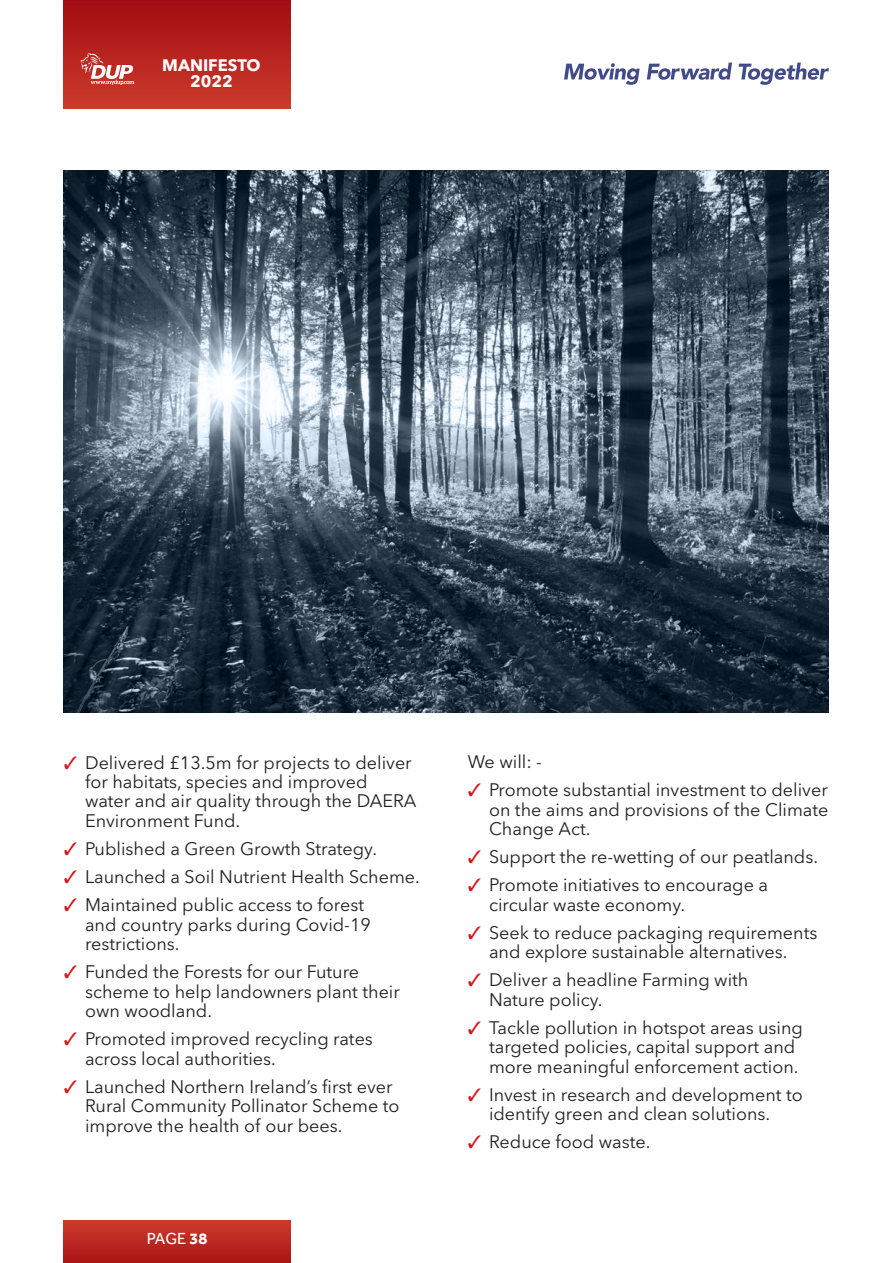
<style>
.page{position:relative;width:893px;height:1263px;background:#fff}
.page>*{position:absolute;margin:0;border:0;box-sizing:border-box;transform-origin:0 0}
.t1{font:18px/19.5px "Avenir Next LT Pro";color:#231f20}
.t2{font:700 16.5px/16.5px "Avenir Next LT Pro";color:#fff;text-align:center}
.t3{font:16.5px "Effra";color:#fff}
.s1{color:#d7171f}
.s2{font-weight:700}
</style>
<div class="page">
<div style="left:64px;top:0;width:227px;height:108px;background:linear-gradient(to bottom,#a30c11,#cc3a2c)"></div>
<svg style="left:81px;top:53px;width:53px;height:32px"></svg>
<div style="left:64px;top:1220px;width:227px;height:43px;background:linear-gradient(to bottom,#ce3b2d,#aa1415)"></div>
<svg style="left:564px;top:63px;width:76px;height:22px"></svg>
<svg style="left:647px;top:63px;width:85px;height:17px"></svg>
<svg style="left:739px;top:63px;width:90px;height:22px"></svg>
<img style="left:63px;top:170px;width:766px;height:542px">
<p class="t2" style="left:162px;top:57px;width:100px">MANIFESTO<br>2022</p>
<p class="t1" style="left:85px;top:752px;width:333px;text-indent:-21px"><span class="s1">✓</span> Delivered £13.5m for projects to deliver for habitats, species and improved water and air quality through the DAERA Environment Fund.</p>
<p class="t1" style="left:64px;top:839px;width:315px"><span class="s1">✓</span> Published a Green Growth Strategy.</p>
<p class="t1" style="left:64px;top:867px;width:358px"><span class="s1">✓</span> Launched a Soil Nutrient Health Scheme.</p>
<p class="t1" style="left:85px;top:895px;width:287px;text-indent:-21px"><span class="s1">✓</span> Maintained public access to forest and country parks during Covid-19 restrictions.</p>
<p class="t1" style="left:85px;top:962px;width:316px;text-indent:-21px"><span class="s1">✓</span> Funded the Forests for our Future scheme to help landowners plant their own woodland.</p>
<p class="t1" style="left:85px;top:1029px;width:289px;text-indent:-21px"><span class="s1">✓</span> Promoted improved recycling rates across local authorities.</p>
<p class="t1" style="left:85px;top:1076px;width:316px;text-indent:-21px"><span class="s1">✓</span> Launched Northern Ireland’s first ever<br>Rural Community Pollinator Scheme to improve the health of our bees.</p>
<p class="t3" style="left:147px;top:1229px;width:62px">PAGE <span class="s2">38</span></p>
<p class="t1" style="left:468px;top:752px;width:76px">We will: -</p>
<p class="t1" style="left:489px;top:780px;width:341px;text-align:justify;text-indent:-21px"><span class="s1">✓</span> Promote substantial investment to deliver on the aims and provisions of the Climate Change Act.</p>
<p class="t1" style="left:468px;top:847px;width:352px"><span class="s1">✓</span> Support the re-wetting of our peatlands.</p>
<p class="t1" style="left:489px;top:875px;width:281px;text-indent:-21px"><span class="s1">✓</span> Promote initiatives to encourage a circular waste economy.</p>
<p class="t1" style="left:468px;top:923px;width:351px;text-align:center"><span class="s1">✓</span> Seek to reduce packaging requirements and explore sustainable alternatives.</p>
<p class="t1" style="left:489px;top:970px;width:261px;text-indent:-21px"><span class="s1">✓</span> Deliver a headline Farming with<br>Nature policy.</p>
<p class="t1" style="left:489px;top:1018px;width:315px;text-indent:-21px"><span class="s1">✓</span> Tackle pollution in hotspot areas using targeted policies, capital support and more meaningful enforcement action.</p>
<p class="t1" style="left:489px;top:1085px;width:315px;text-indent:-21px"><span class="s1">✓</span> Invest in research and development to identify green and clean solutions.</p>
<p class="t1" style="left:468px;top:1132px;width:184px"><span class="s1">✓</span> Reduce food waste.</p>
</div>
